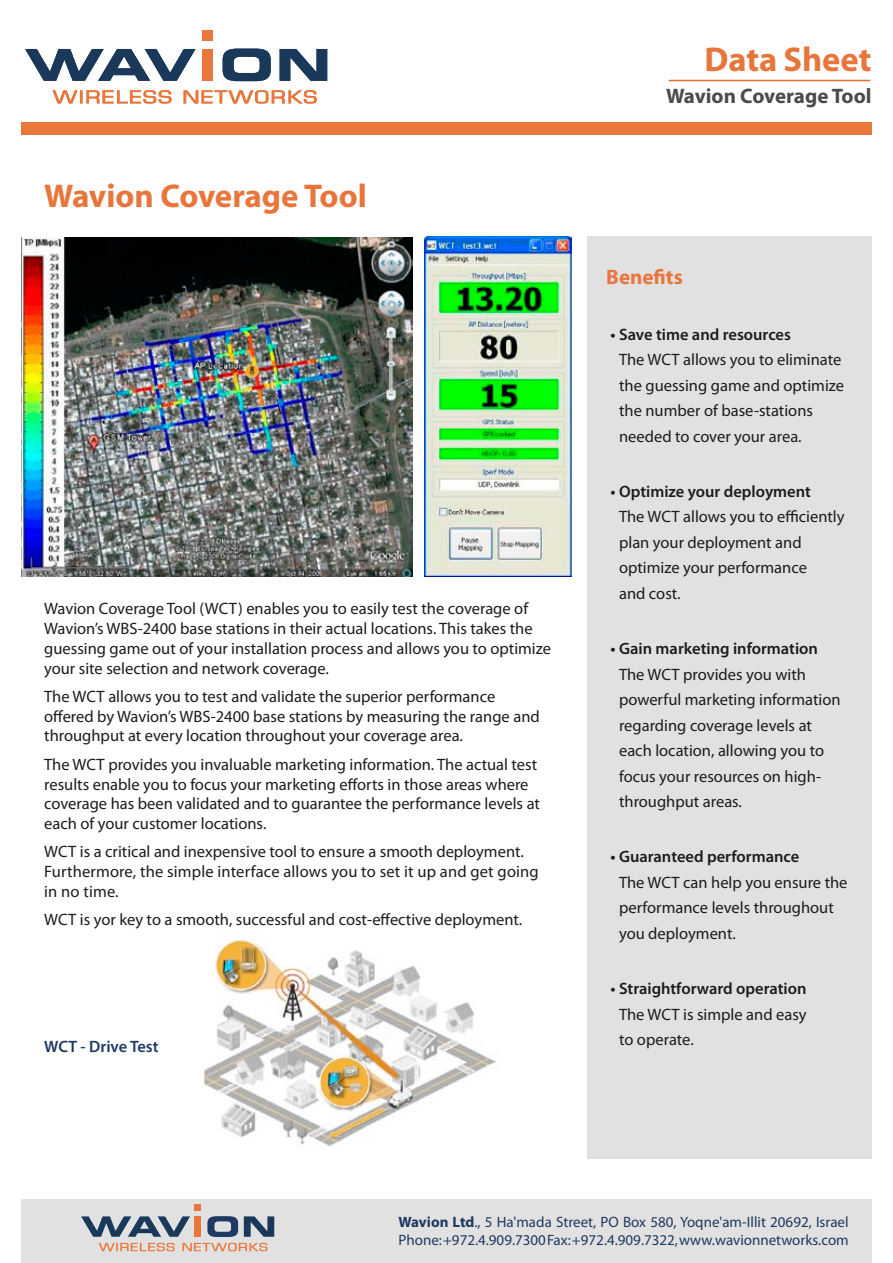
<style>
.page{position:relative;width:893px;height:1263px;background:#fff}
.page>*{position:absolute;margin:0;border:0;box-sizing:border-box;transform-origin:0 0}
.t1{font:700 34.5px "Myriad";color:#e8753b}
.t2{font:700 33px "Myriad";color:#e8753b}
.t3{font:700 21px "Myriad Pro";color:#4a4b4b}
.t4{font:700 21px "Myriad Pro";color:#e8753b}
.t5{font:16.5px/25.5px "Myriad Pro";color:#1c1c1a}
.t6{font:600 16.5px "Myriad Pro";color:#1c1c1a}
.t7{font:600 16.5px "Myriad Pro";color:#1e3962}
.t8{font:15px/18px "Myriad Pro";color:#1e3962}
.s1{font-weight:700}
</style>
<div class="page">
<hr style="left:669px;top:80px;width:201px;height:1px;background:#e86b30">
<div style="left:21px;top:1199px;width:851px;height:64px;background:#e2e1e1"></div>
<svg style="left:81px;top:1216px;width:109px;height:21px"></svg>
<svg style="left:207px;top:1216px;width:31px;height:21px"></svg>
<svg style="left:244px;top:1216px;width:30px;height:21px"></svg>
<div style="left:194px;top:1216px;width:7px;height:21px;background:#e9763b"></div>
<div style="left:194px;top:1204px;width:7px;height:7px;background:#e9763b"></div>
<svg style="left:99px;top:1243px;width:169px;height:8px"></svg>
<img style="left:202px;top:931px;width:294px;height:216px">
<div style="left:21px;top:122px;width:851px;height:12px;background:#e9763b"></div>
<svg style="left:26px;top:49px;width:170px;height:32px"></svg>
<svg style="left:223px;top:49px;width:48px;height:32px"></svg>
<svg style="left:280px;top:49px;width:47px;height:32px"></svg>
<div style="left:202px;top:49px;width:11px;height:32px;background:#e9763b"></div>
<div style="left:202px;top:30px;width:11px;height:11px;background:#e9763b"></div>
<svg style="left:53px;top:90px;width:264px;height:14px"></svg>
<img style="left:424px;top:236px;width:148px;height:340px">
<img style="left:21px;top:238px;width:392px;height:339px">
<div style="left:587px;top:236px;width:285px;height:923px;background:#e2e1e1"></div>
<h2 class="t2" style="left:44px;top:179px;width:324px">Wavion Coverage Tool</h2>
<p class="t5" style="left:44px;top:598px;width:508px;line-height:19.8px">Wavion Coverage Tool (WCT) enables you to easily test the coverage of Wavions’ WBS-2400 base stations in their actual locations. This takes the guessing game out of your installation process and allows you to optimize your site selection and network coverage.</p>
<p class="t5" style="left:44px;top:686px;width:497px;line-height:19.8px">The WCT allows you to test and validate the superior performance offered by Wavions’ WBS-2400 base stations by measuring the range and throughput at every location throughout your coverage area.</p>
<p class="t5" style="left:44px;top:754px;width:497px;line-height:19.8px">The WCT provides you invaluable marketing information. The actual test results enable you to focus your marketing efforts in those areas where coverage has been validated and to guarantee the performance levels at each of your customer locations.</p>
<p class="t5" style="left:44px;top:842px;width:496px;line-height:19.8px">WCT is a critical and inexpensive tool to ensure a smooth deployment.<br>Furthermore, the simple interface allows you to set it up and get going in no time.</p>
<p class="t5" style="left:44px;top:907px;width:480px">WCT is yor key to a smooth, successful and cost-effective deployment.</p>
<p class="t7" style="left:44px;top:1036px;width:116px">WCT - Drive Test</p>
<h1 class="t1" style="left:704px;top:42px;width:168px">Data Sheet</h1>
<p class="t3" style="left:666px;top:82px;width:207px">Wavion Coverage Tool</p>
<p class="t4" style="left:606px;top:263px;width:78px">Benefits</p>
<p class="t6" style="left:611px;top:323px;width:182px">• Save time and resources</p>
<p class="t5" style="left:619px;top:346px;width:226px">The WCT allows you to eliminate the guessing game and optimize the number of base-stations needed to cover your area.</p>
<p class="t6" style="left:611px;top:481px;width:202px">• Optimize your deployment</p>
<p class="t5" style="left:619px;top:504px;width:227px">The WCT allows you to efficiently plan your deployment and optimize your performance<br>and cost.</p>
<p class="t6" style="left:611px;top:638px;width:209px">• Gain marketing information</p>
<p class="t5" style="left:619px;top:661px;width:223px">The WCT provides you with powerful marketing information regarding coverage levels at each location, allowing you to</p>
<p class="t5" style="left:619px;top:788px;width:124px">throughput areas.</p>
<p class="t5" style="left:619px;top:763px;width:204px">focus your resources on high-</p>
<p class="t6" style="left:611px;top:846px;width:190px">• Guaranteed performance</p>
<p class="t5" style="left:619px;top:869px;width:230px">The WCT can help you ensure the performance levels throughout you deployment.</p>
<p class="t6" style="left:611px;top:978px;width:197px">• Straightforward operation</p>
<p class="t5" style="left:619px;top:1001px;width:189px">The WCT is simple and easy to operate.</p>
<p class="t8" style="left:399px;top:1213px;width:452px"><span class="s1">Wavion Ltd</span> 5., Ha'mada Street, PO Box 580, Yoqne'am-Illit 20692, Israel<br>Phone:+972.4.909.7300Fax:+972.4.909.7322,www.wavionnetworks.com</p>
</div>
